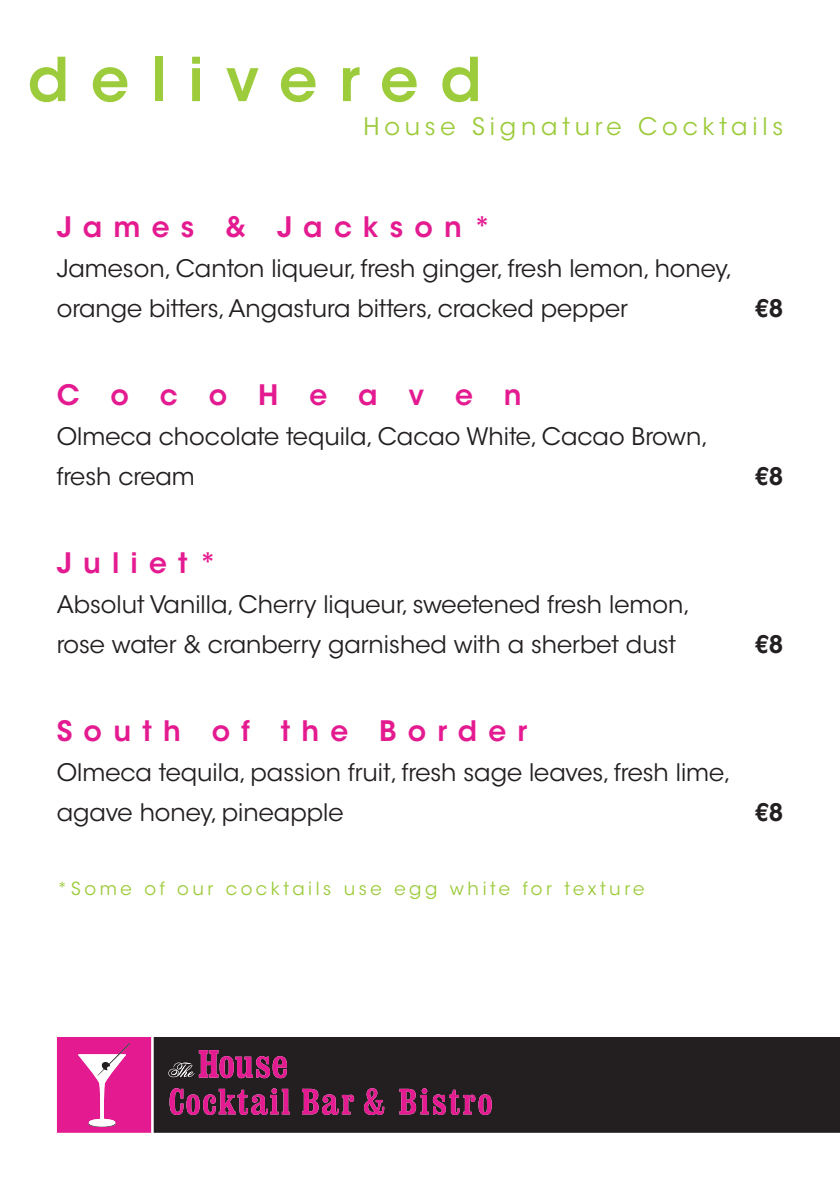
<style>
.page{position:relative;width:840px;height:1191px;background:#fff}
.page>*{position:absolute;margin:0;border:0;box-sizing:border-box;transform-origin:0 0}
.t1{font:600 60px "ITC Avant Garde Std";letter-spacing:.36em;color:#9ccb3b}
.t2{font:600 28px "ITC Avant Garde Std";letter-spacing:.4em;color:#e41b90}
.t3{font:24px/40px "ITC Avant Garde Std";color:#231f20}
.t4{font:24px "ITC Avant Garde Std";letter-spacing:.2em;color:#9ccb3b}
.t5{font:600 24px "ITC Avant Garde Std";color:#231f20}
.t6{font:18px "ITC Avant Garde Std";letter-spacing:.2em;color:#9ccb3b}
</style>
<div class="page">
<div style="left:56px;top:1037px;width:783px;height:96px;background:#231f20"></div>
<svg style="left:168px;top:1050px;width:119px;height:28px;background:#772b56"></svg>
<svg style="left:169px;top:1088px;width:121px;height:27px;background:#7e2558"></svg>
<svg style="left:302px;top:1088px;width:52px;height:27px"></svg>
<svg style="left:364px;top:1088px;width:20px;height:27px"></svg>
<svg style="left:399px;top:1088px;width:92px;height:27px;background:#7b2556"></svg>
<svg style="left:57px;top:1037px;width:94px;height:95px;background:#e5359b"></svg>
<h1 class="t1" style="left:28px;top:41px;width:455px">delivered</h1>
<p class="t4" style="left:363px;top:112px;width:421px">House Signature Cocktails</p>
<p class="t2" style="left:57px;top:209px;width:436px">James &amp; Jackson*</p>
<p class="t3" style="left:57px;top:249px;width:677px">Jameson, Canton liqueur, fresh ginger, fresh lemon, honey, orange bitters, Angastura bitters, cracked pepper</p>
<p class="t2" style="left:57px;top:377px;width:466px">C o c o H e a v e n</p>
<p class="t3" style="left:57px;top:417px;width:652px">Olmeca chocolate tequila, Cacao White, Cacao Brown, fresh cream</p>
<p class="t5" style="left:754px;top:293px;width:29px">€8</p>
<p class="t5" style="left:754px;top:461px;width:29px">€8</p>
<p class="t2" style="left:57px;top:545px;width:162px">Juliet*</p>
<p class="t3" style="left:57px;top:585px;width:634px">Absolut Vanilla, Cherry liqueur, sweetened fresh lemon, rose water &amp; cranberry garnished with a sherbet dust</p>
<p class="t2" style="left:57px;top:713px;width:472px">South of the Border</p>
<p class="t3" style="left:57px;top:753px;width:675px">Olmeca tequila, passion fruit, fresh sage leaves, fresh lime, agave honey, pineapple</p>
<p class="t6" style="left:57px;top:878px;width:589px">*Some of our cocktails use egg white for texture</p>
<p class="t5" style="left:754px;top:629px;width:29px">€8</p>
<p class="t5" style="left:754px;top:797px;width:29px">€8</p>
</div>
